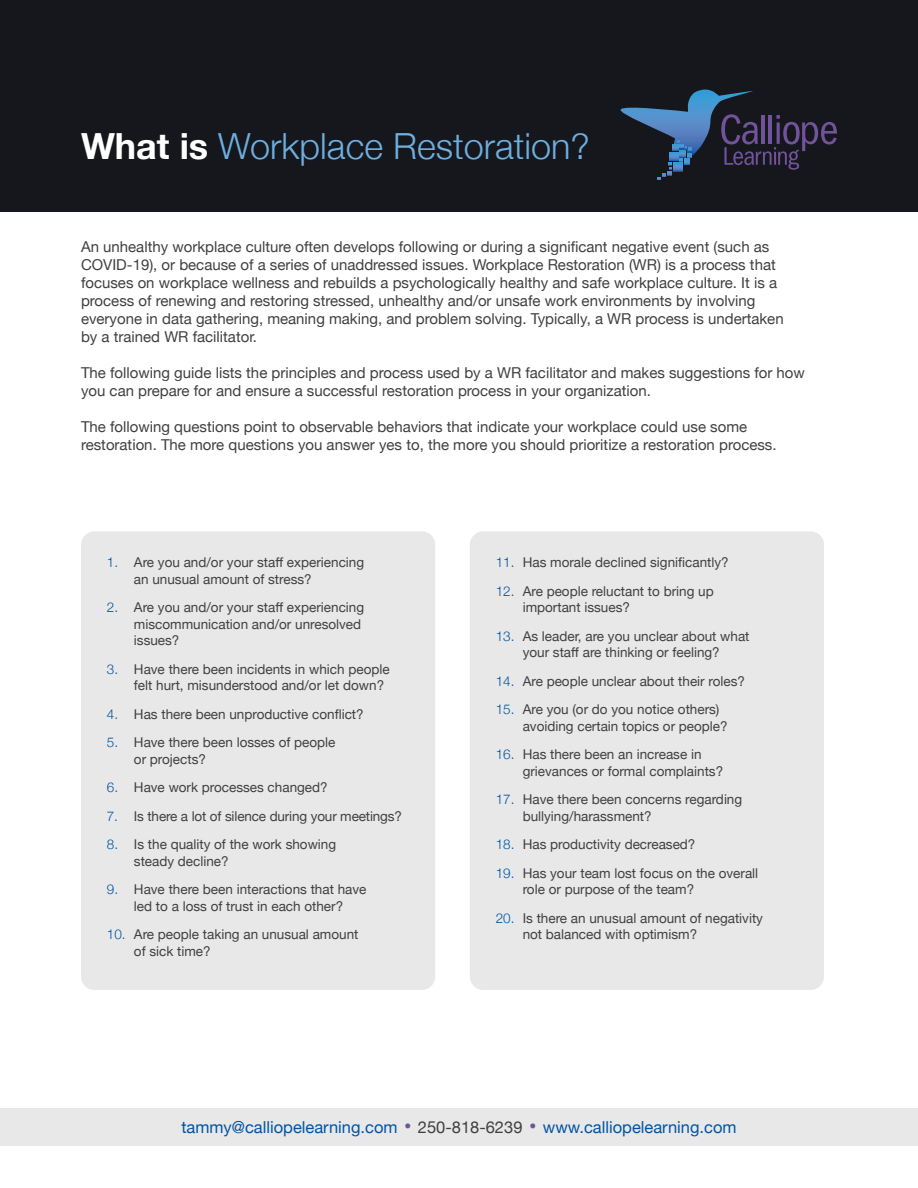
<style>
.page{position:relative;width:918px;height:1188px;background:#fff}
.page>*{position:absolute;margin:0;border:0;box-sizing:border-box;transform-origin:0 0}
.t1{font:300 36px "Helvetica Neue";color:#6eafe0}
.t2{font:16.5px "Helvetica Neue";color:#0054a4}
.t3{font:15px/18px "Helvetica Neue";color:#404040}
.t4{font:13.5px/16.5px "Helvetica Neue";color:#404040}
.s1{font-weight:700;color:#fff}
.s2{font-weight:300;color:#0054a4}
.s3{font-size:22.5px;color:#71539b}
.s4{color:#404040}
</style>
<div class="page">
<div style="left:0;top:0;width:918px;height:212px;background:#15171c"></div>
<div style="left:81px;top:531px;width:354px;height:459px;background:#e8e8e8;border-radius:14px"></div>
<div style="left:470px;top:531px;width:354px;height:459px;background:#e8e8e8;border-radius:14px"></div>
<div style="left:0;top:1108px;width:918px;height:38px;background:#e8e8e8"></div>
<svg style="left:620px;top:90px;width:217px;height:90px"></svg>
<p class="t1" style="left:81px;top:117px;width:510px"><span class="s1">What is</span> Workplace Restoration?</p>
<p class="t3" style="left:81px;top:239px;width:704px">An unhealthy workplace culture often develops following or during a significant negative event (such as COVID-19), or because of a series of unaddressed issues. Workplace Restoration (WR) is a process that focuses on workplace wellness and rebuilds a psychologically healthy and safe workplace culture. It is a process of renewing and restoring stressed, unhealthy and/or unsafe work environments by involving everyone in data gathering, meaning making, and problem solving. Typically, a WR process is undertaken by a trained WR facilitator.</p>
<p class="t3" style="left:81px;top:365px;width:725px">The following guide lists the principles and process used by a WR facilitator and makes suggestions for how you can prepare for and ensure a successful restoration process in your organization.</p>
<p class="t3" style="left:81px;top:419px;width:697px">The following questions point to observable behaviors that indicate your workplace could use some restoration. The more questions you answer yes to, the more you should prioritize a restoration process.</p>
<p class="t4" style="left:134px;top:555px;width:232px;text-indent:-27px"><span class="s2">1.</span> Are you and/or your staff experiencing an unusual amount of stress?</p>
<p class="t4" style="left:134px;top:600px;width:232px;text-indent:-27px"><span class="s2">2.</span> Are you and/or your staff experiencing miscommunication and/or unresolved issues?</p>
<p class="t4" style="left:134px;top:661px;width:257px;text-indent:-27px"><span class="s2">3.</span> Have there been incidents in which people felt hurt, misunderstood and/or let down?</p>
<p class="t4" style="left:107px;top:706px;width:258px"><span class="s2">4.</span> Has there been unproductive conflict?</p>
<p class="t4" style="left:134px;top:735px;width:203px;text-indent:-27px"><span class="s2">5.</span> Have there been losses of people or projects?</p>
<p class="t4" style="left:107px;top:780px;width:222px"><span class="s2">6.</span> Have work processes changed?</p>
<p class="t4" style="left:107px;top:808px;width:297px"><span class="s2">7.</span> Is there a lot of silence during your meetings?</p>
<p class="t4" style="left:134px;top:837px;width:204px;text-indent:-27px"><span class="s2">8.</span> Is the quality of the work showing steady decline?</p>
<p class="t4" style="left:107px;top:882px;width:261px;text-align:center"><span class="s2">9.</span> Have there been interactions that have led to a loss of trust in each other?</p>
<p class="t4" style="left:134px;top:927px;width:226px;text-indent:-27px"><span class="s2">10.</span> Are people taking an unusual amount of sick time?</p>
<p class="t4" style="left:496px;top:555px;width:235px"><span class="s2">11.</span> Has morale declined significantly?</p>
<p class="t4" style="left:523px;top:583px;width:193px;text-indent:-27px"><span class="s2">12.</span> Are people reluctant to bring up important issues?</p>
<p class="t4" style="left:496px;top:628px;width:255px;text-align:center"><span class="s2">13.</span> As leader, are you unclear about what your staff are thinking or feeling?</p>
<p class="t4" style="left:496px;top:673px;width:251px"><span class="s2">14.</span> Are people unclear about their roles?</p>
<p class="t4" style="left:523px;top:702px;width:207px;text-indent:-27px"><span class="s2">15.</span> Are you (or do you notice others) avoiding certain topics or people?</p>
<p class="t4" style="left:523px;top:747px;width:202px;text-indent:-27px"><span class="s2">16.</span> Has there been an increase in grievances or formal complaints?</p>
<p class="t4" style="left:523px;top:792px;width:221px;text-indent:-27px"><span class="s2">17.</span> Have there been concerns regarding bullying/harassment?</p>
<p class="t4" style="left:496px;top:837px;width:201px"><span class="s2">18.</span> Has productivity decreased?</p>
<p class="t4" style="left:523px;top:865px;width:237px;text-indent:-27px"><span class="s2">19.</span> Has your team lost focus on the overall role or purpose of the team?</p>
<p class="t4" style="left:523px;top:910px;width:242px;text-indent:-27px"><span class="s2">20.</span> Is there an unusual amount of negativity not balanced with optimism?</p>
<p class="t2" style="left:181px;top:1115px;width:557px">tammy@calliopelearning.com <span class="s3">•</span> <span class="s4">250-818-6239</span> <span class="s3">•</span> www.calliopelearning.com</p>
</div>
